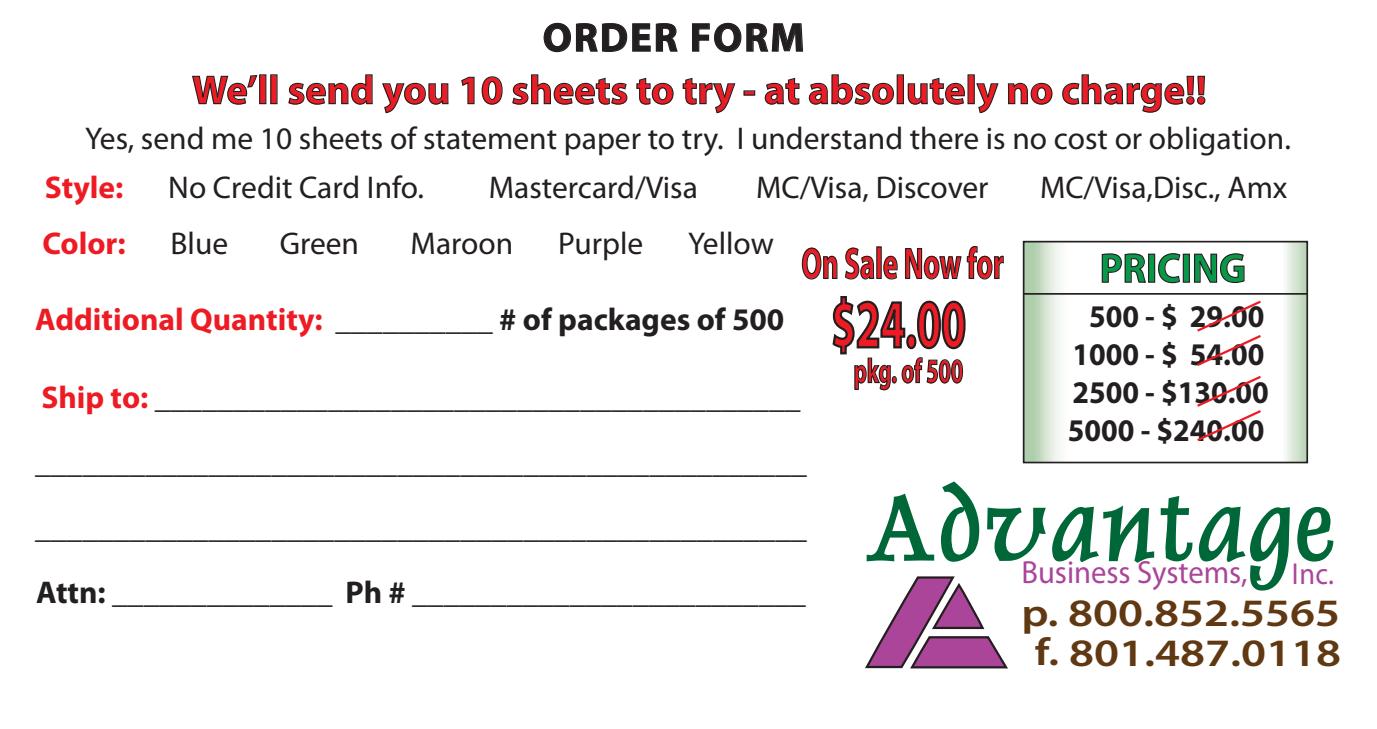
<style>
.page{position:relative;width:1377px;height:729px;background:#fff}
.page>*{position:absolute;margin:0;border:0;box-sizing:border-box;transform-origin:0 0}
.t1{font:700 104.85px "Dolphin";letter-spacing:.05em;color:#006738}
.t2{font:700 68.85px "Myriad Pro";color:#ed1c24;scale:.64 1}
.t3{font:700 44.32px "Myriad Pro";color:#ed1c24;scale:.64 1}
.t4{font:700 41.62px "Myriad Pro";color:#089948;scale:.95 1}
.t5{font:700 40.5px "Myriad Pro";color:#ed1c24}
.t6{font:700 40.5px "Myriad Pro";letter-spacing:.05em;color:#231f20}
.t7{font:600 38.93px "Myriad Pro";color:#603812;scale:1.2 1}
.t8{font:700 34.43px "Myriad Pro";color:#ed1c24;scale:.64 1}
.t9{font:32.18px "Myriad Pro";color:#ab459a;scale:.95 1}
.t10{font:700 31.72px/38px "Myriad Pro";color:#231f20;text-align:center;scale:.95 1}
.t11{font:700 31.5px/64.8px "Myriad Pro";color:#231f20}
.t12{font:31.5px "Myriad Pro";color:#231f20}
.t13{font:700 31.5px "Myriad Pro";color:#ed1c24}
.t14{font:30.38px "Myriad Pro";color:#ab459a;scale:.93 1}
.s1{color:#ed1c24}
</style>
<div class="page">
<svg style="left:1026px;top:244px;width:279px;height:216px"></svg>
<div style="left:1023px;top:241px;width:285px;height:222px;border:2px solid #231f20"></div>
<hr style="left:1024px;top:293px;width:283px;height:2px;background:#231f20">
<svg style="left:1101px;top:253px;width:46px;height:30px"></svg>
<div style="left:1148px;top:254px;width:7px;height:29px;border:1px solid #231f20"></div>
<svg style="left:1158px;top:253px;width:23px;height:31px"></svg>
<div style="left:1183px;top:254px;width:7px;height:29px;border:1px solid #231f20"></div>
<svg style="left:1193px;top:253px;width:52px;height:31px"></svg>
<svg style="left:543px;top:22px;width:135px;height:31px"></svg>
<svg style="left:692px;top:22px;width:112px;height:31px"></svg>
<svg style="left:192px;top:75px;width:66px;height:30px"></svg>
<div style="left:259px;top:74px;width:7px;height:30px;border:1px solid #231f20"></div>
<div style="left:270px;top:74px;width:8px;height:30px;border:1px solid #231f20"></div>
<svg style="left:288px;top:74px;width:85px;height:31px"></svg>
<svg style="left:382px;top:82px;width:67px;height:32px"></svg>
<svg style="left:461px;top:76px;width:14px;height:29px"></svg>
<svg style="left:481px;top:76px;width:22px;height:29px"></svg>
<svg style="left:512px;top:74px;width:116px;height:31px"></svg>
<svg style="left:636px;top:77px;width:38px;height:28px"></svg>
<svg style="left:682px;top:77px;width:54px;height:37px"></svg>
<svg style="left:764px;top:77px;width:36px;height:28px"></svg>
<svg style="left:808px;top:74px;width:86px;height:31px"></svg>
<div style="left:897px;top:74px;width:7px;height:30px;border:1px solid #231f20"></div>
<svg style="left:907px;top:77px;width:58px;height:28px"></svg>
<div style="left:968px;top:74px;width:7px;height:30px;border:1px solid #231f20"></div>
<svg style="left:976px;top:83px;width:23px;height:31px"></svg>
<svg style="left:1007px;top:82px;width:46px;height:23px"></svg>
<svg style="left:1062px;top:74px;width:144px;height:39px"></svg>
<svg style="left:865px;top:576px;width:143px;height:93px"></svg>
<svg style="left:1195px;top:299px;width:68px;height:69px"></svg>
<svg style="left:1195px;top:374px;width:68px;height:69px"></svg>
<svg style="left:801px;top:246px;width:203px;height:145px"></svg>
<p class="t6" style="left:543px;top:11px;width:263px">ORDER FORM</p>
<p class="t5" style="left:192px;top:64px;width:1016px">We’ll send you 10 sheets to try - at absolutely no charge!!</p>
<p class="t12" style="left:85px;top:119px;width:1207px">Yes, send me 10 sheets of statement paper to try. I understand there is no cost or obligation.</p>
<p class="t13" style="left:45px;top:167px;width:80px">Style:</p>
<p class="t12" style="left:168px;top:168px;width:257px">No Credit Card Info.</p>
<p class="t12" style="left:489px;top:168px;width:211px">Mastercard/Visa</p>
<p class="t12" style="left:756px;top:168px;width:234px">MC/Visa, Discover</p>
<p class="t12" style="left:1040px;top:168px;width:249px">MC/Visa,Disc., Amx</p>
<p class="t13" style="left:42px;top:223px;width:85px">Color:</p>
<p class="t12" style="left:171px;top:224px;width:59px">Blue</p>
<p class="t12" style="left:280px;top:224px;width:81px">Green</p>
<p class="t12" style="left:411px;top:224px;width:104px">Maroon</p>
<p class="t12" style="left:558px;top:224px;width:87px">Purple</p>
<p class="t12" style="left:688px;top:224px;width:87px">Yellow</p>
<h3 class="t3" style="left:801px;top:235px;width:318px">On Sale Now for</h3>
<h3 class="t4" style="left:1100px;top:241px;width:156px">PRICING</h3>
<p class="t10" style="left:1068px;top:296px;width:213px">500 - $ 29.00<br>1000 - $ 54.00<br>2500 - $130.00<br>5000 - $240.00</p>
<h2 class="t2" style="left:831px;top:279px;width:212px">$24.00</h2>
<p class="t11" style="left:35px;top:286px;width:751px"><span class="s1">Additional Quantity:</span> __________ # of packages of 500</p>
<p class="t8" style="left:854px;top:349px;width:173px">pkg. of 500</p>
<p class="t11" style="left:35px;top:364px;width:773px"><span class="s1">Ship to:</span> _________________________________________ _________________________________________________ _________________________________________________ Attn: ______________ Ph # _________________________</p>
<h1 class="t1" style="left:867px;top:459px;width:469px">Advantage</h1>
<p class="t9" style="left:1022px;top:553px;width:239px">Business Systems,</p>
<p class="t7" style="left:1022px;top:588px;width:267px">p. 800.852.5565</p>
<p class="t14" style="left:1292px;top:555px;width:47px">Inc.</p>
<p class="t7" style="left:1035px;top:628px;width:257px">f. 801.487.0118</p>
</div>
